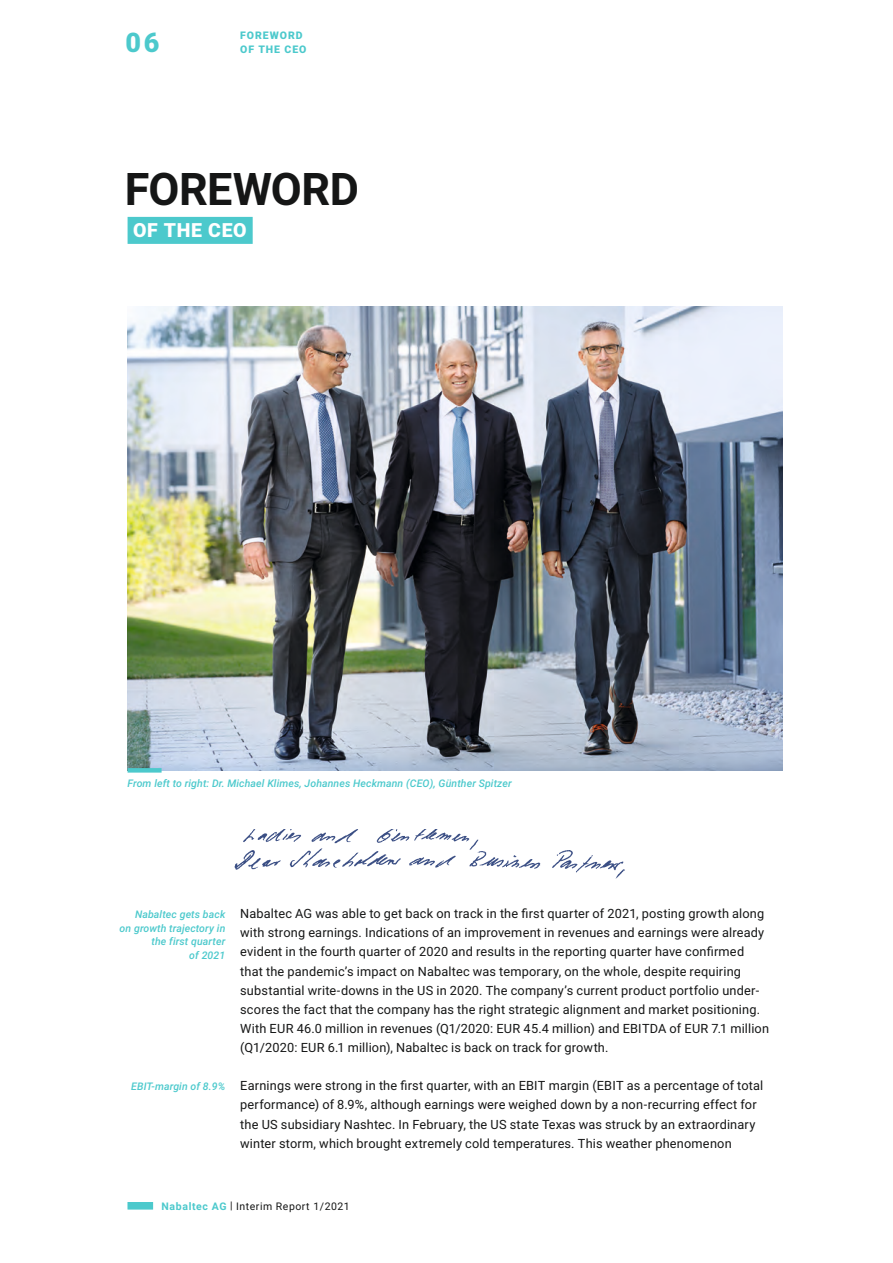
<style>
.page{position:relative;width:893px;height:1263px;background:#fff}
.page>*{position:absolute;margin:0;border:0;box-sizing:border-box;transform-origin:0 0}
.t1{font:700 45px "Roboto";letter-spacing:-.01em;color:#151616}
.t2{font:900 27px "Roboto";color:#4cc9cc}
.t3{font:900 19.5px "Roboto";letter-spacing:.035em;color:#fff}
.t4{font:12.75px/19.2px "Roboto";letter-spacing:.015em;color:#151616}
.t5{font:italic 500 10.5px/13.5px "Roboto";letter-spacing:.01em;color:#4cc9cc;text-align:right}
.t6{font:10.5px "Roboto";letter-spacing:.05em;color:#151616}
.t7{font:900 10.5px/13.5px "Roboto";letter-spacing:.09em;color:#4cc9cc}
.s1{font-weight:700;color:#4cc9cc}
</style>
<div class="page">
<img style="left:128px;top:306px;width:654px;height:465px">
<div style="left:128px;top:768px;width:34px;height:5px;background:#4cc9cc"></div>
<img style="left:234px;top:829px;width:391px;height:50px">
<div style="left:128px;top:217px;width:125px;height:27px;background:#4cc9cc"></div>
<div style="left:128px;top:1202px;width:25px;height:7px;background:#4cc9cc"></div>
<h2 class="t2" style="left:125px;top:24px;width:35px">06</h2>
<p class="t7" style="left:240px;top:28px;width:8px">V</p>
<p class="t7" style="left:264px;top:28px;width:34px">WORT</p>
<p class="t7" style="left:240px;top:28px;width:68px">FOREWORD<br>OF THE CEO</p>
<h1 class="t1" style="left:125px;top:157px;width:236px">FOREWORD</h1>
<h3 class="t3" style="left:133px;top:217px;width:115px">OF THE CEO</h3>
<p class="t5" style="left:128px;top:776px;width:386px">From left to right: Dr. Michael Klimes, Johannes Heckmann (CEO), Günther Spitzer</p>
<p class="t5" style="left:120px;top:907px;width:107px">Nabaltec gets back<br>on growth trajectory in the first quarter<br>of 2021</p>
<p class="t5" style="left:131px;top:1079px;width:96px">EBIT-margin of 8.9%</p>
<p class="t4" style="left:240px;top:903px;width:530px">Nabaltec AG was able to get back on track in the first quarter of 2021, posting growth along with strong earnings. Indications of an improvement in revenues and earnings were already evident in the fourth quarter of 2020 and results in the reporting quarter have confirmed that the pandemic’s impact on Nabaltec was temporary, on the whole, despite requiring substantial write-downs in the US in 2020. The company’s current product portfolio under&shy;scores the fact that the company has the right strategic alignment and market positioning.<br>With EUR 46.0 million in revenues (Q1/2020: EUR 45.4 million) and EBITDA of EUR 7.1 million (Q1/2020: EUR 6.1 million), Nabaltec is back on track for growth.</p>
<p class="t4" style="left:240px;top:1076px;width:524px">Earnings were strong in the first quarter, with an EBIT margin (EBIT as a percentage of total performance) of 8.9%, although earnings were weighed down by a non-recurring effect for the US subsidiary Nashtec. In February, the US state Texas was struck by an extraordinary winter storm, which brought extremely cold temperatures. This weather phenomenon</p>
<p class="t6" style="left:162px;top:1198px;width:190px"><span class="s1">Nabaltec AG</span> | Interim Report 1/2021</p>
</div>
